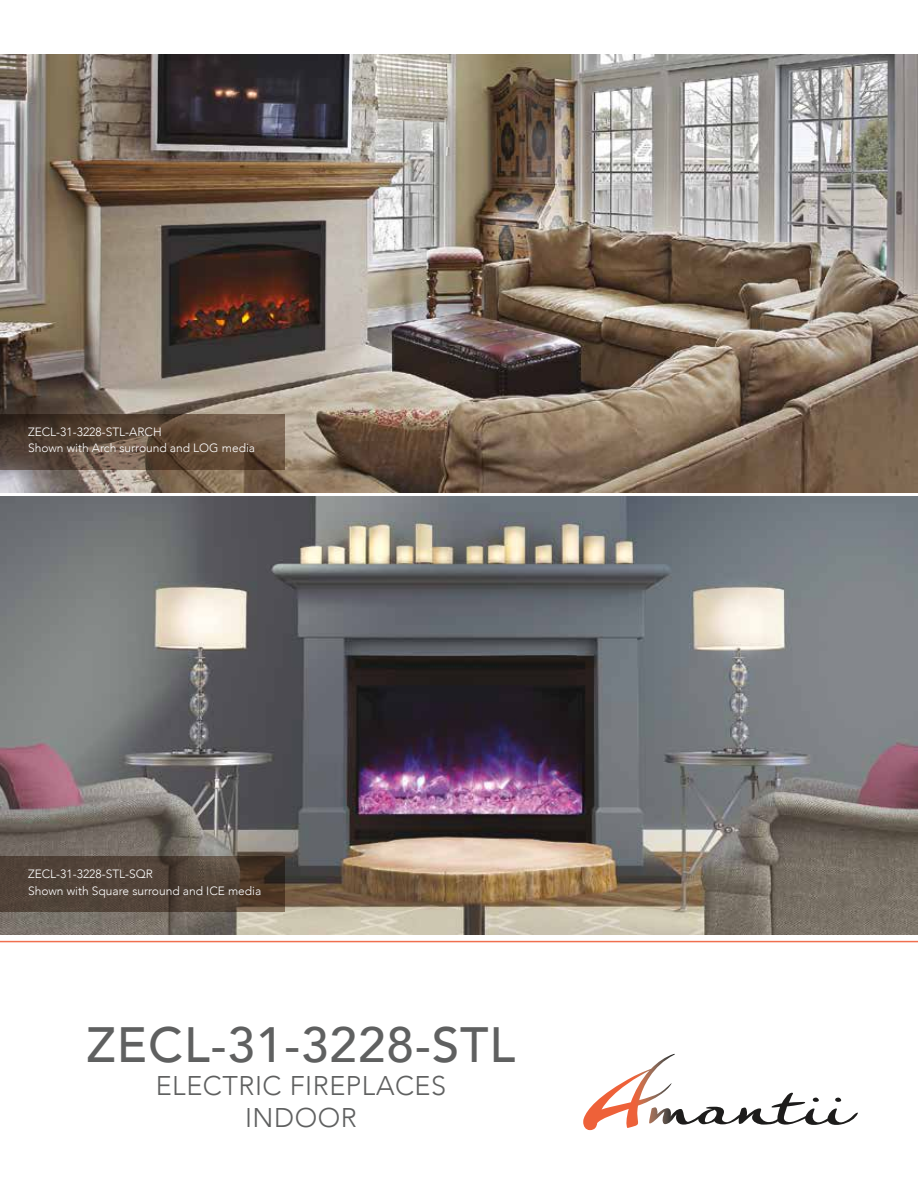
<style>
.page{position:relative;width:918px;height:1188px;background:#fff}
.page>*{position:absolute;margin:0;border:0;box-sizing:border-box;transform-origin:0 0}
.t1{font:500 49.5px "Avenir";letter-spacing:.02em;color:#5f6060}
.t2{font:300 27px/32.4px "Avenir";letter-spacing:.02em;color:#5f6060;text-align:center}
.t3{font:300 12px/16.5px "Avenir";color:#fff}
</style>
<div class="page">
<img style="left:0;top:54px;width:918px;height:438px">
<img style="left:0;top:497px;width:918px;height:438px">
<hr style="left:0;top:941px;width:918px;height:1px;background:#f06f4f">
<svg style="left:583px;top:1054px;width:275px;height:76px"></svg>
<svg style="left:0;top:414px;width:285px;height:55px;background:#5d4a3a"></svg>
<svg style="left:0;top:857px;width:285px;height:55px;background:#504136"></svg>
<p class="t3" style="left:28px;top:423px;width:229px">ZECL-31-3228-STL-ARCH<br>Shown with Arch surround and LOG media</p>
<p class="t3" style="left:28px;top:866px;width:235px">ZECL-31-3228-STL-SQR<br>Shown with Square surround and ICE media</p>
<h1 class="t1" style="left:87px;top:1002px;width:430px">ZECL-31-3228-STL</h1>
<h2 class="t2" style="left:156px;top:1069px;width:292px">ELECTRIC FIREPLACES<br>INDOOR</h2>
</div>
